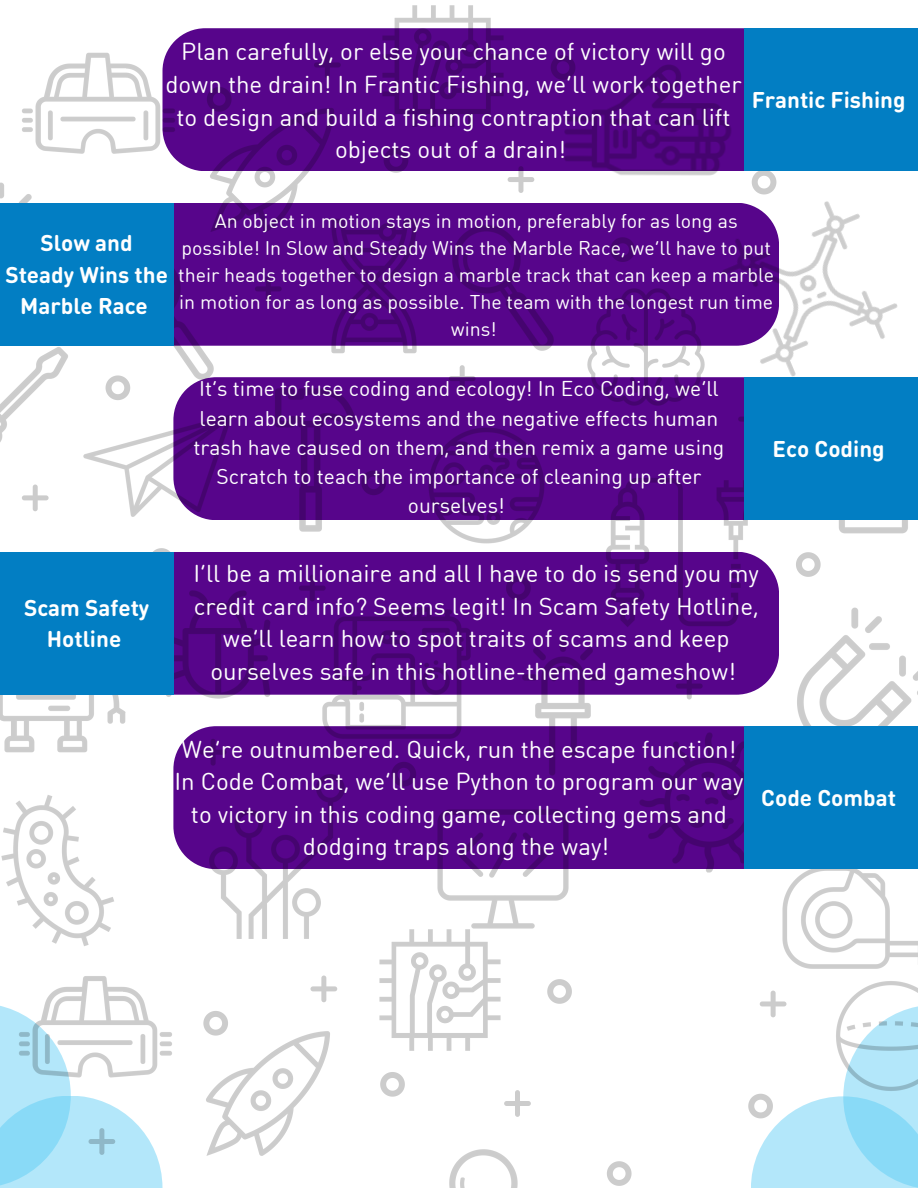
<style>
.page{position:relative;width:918px;height:1188px;background:#fff}
.page>*{position:absolute;margin:0;border:0;box-sizing:border-box;transform-origin:0 0}
.t1{font:24px/32.7px "DIN Round Web W03";color:#fff;text-align:center}
.t2{font:700 22.5px/31.5px "DIN Round Web W04";color:#fff;text-align:center}
.t3{font:21px/29.2px "DIN Round Web W03";color:#fff;text-align:center}
.t4{font:19.5px/27px "DIN Round Web W03";color:#fff;text-align:center}
</style>
<div class="page">
<svg style="left:0;top:1141px;width:163px;height:47px;background:#abe4f9"></svg>
<svg style="left:751px;top:1108px;width:92px;height:80px;background:#bdeafa"></svg>
<svg style="left:843px;top:1128px;width:60px;height:60px;background:#9cdff8"></svg>
<div style="left:213px;top:28px;width:308px;height:143px;background:#57058b"></div>
<div style="left:188px;top:726px;width:421px;height:143px;background:#57058b"></div>
<img style="left:22px;top:28px;width:191px;height:189px">
<img style="left:177px;top:737px;width:219px;height:239px">
<img style="left:173px;top:227px;width:80px;height:132px">
<img style="left:0;top:369px;width:50px;height:143px">
<img style="left:50px;top:359px;width:148px;height:214px">
<img style="left:0;top:139px;width:115px;height:230px">
<img style="left:182px;top:80px;width:179px;height:179px">
<img style="left:0;top:538px;width:174px;height:214px">
<svg style="left:255px;top:276px;width:15px;height:26px"></svg>
<svg style="left:105px;top:375px;width:25px;height:25px"></svg>
<svg style="left:207px;top:87px;width:25px;height:25px"></svg>
<svg style="left:22px;top:485px;width:27px;height:26px"></svg>
<img style="left:149px;top:573px;width:141px;height:141px">
<svg style="left:149px;top:548px;width:25px;height:25px"></svg>
<svg style="left:200px;top:739px;width:27px;height:27px"></svg>
<img style="left:1px;top:752px;width:177px;height:161px">
<img style="left:354px;top:5px;width:167px;height:151px">
<svg style="left:314px;top:52px;width:27px;height:26px"></svg>
<img style="left:409px;top:780px;width:189px;height:149px">
<img style="left:609px;top:726px;width:136px;height:147px">
<img style="left:741px;top:607px;width:177px;height:198px">
<svg style="left:391px;top:780px;width:25px;height:7px"></svg>
<img style="left:772px;top:869px;width:146px;height:149px">
<img style="left:521px;top:28px;width:224px;height:218px">
<svg style="left:551px;top:55px;width:25px;height:25px"></svg>
<img style="left:839px;top:520px;width:69px;height:14px">
<img style="left:665px;top:144px;width:233px;height:290px">
<svg style="left:752px;top:171px;width:25px;height:24px"></svg>
<img style="left:198px;top:343px;width:182px;height:234px">
<svg style="left:361px;top:470px;width:19px;height:25px"></svg>
<img style="left:270px;top:183px;width:207px;height:207px">
<svg style="left:383px;top:148px;width:26px;height:25px"></svg>
<img style="left:290px;top:566px;width:213px;height:214px">
<img style="left:413px;top:198px;width:181px;height:180px">
<svg style="left:508px;top:166px;width:26px;height:27px"></svg>
<img style="left:452px;top:595px;width:222px;height:222px">
<svg style="left:676px;top:673px;width:27px;height:26px"></svg>
<img style="left:570px;top:441px;width:221px;height:222px">
<svg style="left:796px;top:552px;width:25px;height:25px"></svg>
<img style="left:380px;top:379px;width:213px;height:213px">
<svg style="left:449px;top:365px;width:27px;height:27px"></svg>
<svg style="left:506px;top:576px;width:25px;height:24px"></svg>
<img style="left:561px;top:262px;width:170px;height:170px">
<svg style="left:610px;top:237px;width:25px;height:25px"></svg>
<svg style="left:738px;top:406px;width:7px;height:26px"></svg>
<div style="left:745px;top:28px;width:173px;height:143px;background:#027ec3"></div>
<div style="left:0;top:203px;width:173px;height:143px;background:#027ec3"></div>
<div style="left:0;top:552px;width:173px;height:143px;background:#027ec3"></div>
<div style="left:745px;top:377px;width:173px;height:143px;background:#027ec3"></div>
<div style="left:745px;top:726px;width:173px;height:143px;background:#027ec3"></div>
<img style="left:0;top:913px;width:210px;height:228px">
<img style="left:179px;top:1004px;width:151px;height:152px">
<svg style="left:203px;top:1011px;width:25px;height:25px"></svg>
<svg style="left:88px;top:1128px;width:27px;height:27px"></svg>
<img style="left:799px;top:944px;width:119px;height:184px">
<img style="left:903px;top:1126px;width:15px;height:62px">
<img style="left:350px;top:901px;width:179px;height:150px">
<svg style="left:310px;top:976px;width:27px;height:26px"></svg>
<svg style="left:547px;top:979px;width:25px;height:25px"></svg>
<svg style="left:748px;top:1094px;width:25px;height:25px"></svg>
<svg style="left:760px;top:991px;width:27px;height:26px"></svg>
<svg style="left:380px;top:1072px;width:25px;height:25px"></svg>
<img style="left:449px;top:1149px;width:69px;height:39px">
<svg style="left:504px;top:1090px;width:27px;height:27px"></svg>
<svg style="left:607px;top:1161px;width:25px;height:25px"></svg>
<p class="t1" style="left:165px;top:34px;width:578px">Plan carefully, or else your chance of victory will go down the drain! In Frantic Fishing, we’ll work together to design and build a fishing contraption that can lift objects out of a drain!</p>
<p class="t2" style="left:752px;top:83px;width:156px">Frantic Fishing</p>
<p class="t2" style="left:5px;top:226px;width:164px">Slow and<br>Steady Wins the<br>Marble Race</p>
<p class="t4" style="left:178px;top:206px;width:598px">An object in motion stays in motion, preferably for as long as possible! In Slow and Steady Wins the Marble Race, we’ll have to put their heads together to design a marble track that can keep a marble in motion for as long as possible. The team with the longest run time wins!</p>
<p class="t3" style="left:194px;top:373px;width:532px">It’s time to fuse coding and ecology! In Eco Coding, we’ll learn about ecosystems and the negative effects human trash have caused on them, and then remix a game using Scratch to teach the importance of cleaning up after ourselves!</p>
<p class="t2" style="left:773px;top:432px;width:114px">Eco Coding</p>
<p class="t2" style="left:24px;top:591px;width:127px">Scam Safety<br>Hotline</p>
<p class="t1" style="left:194px;top:556px;width:567px">I’ll be a millionaire and all I have to do is send you my credit card info? Seems legit! In Scam Safety Hotline, we’ll learn how to spot traits of scams and keep ourselves safe in this hotline-themed gameshow!</p>
<p class="t1" style="left:174px;top:732px;width:571px">We’re outnumbered. Quick, run the escape function!<br>In Code Combat, we’ll use Python to program our way to victory in this coding game, collecting gems and dodging traps along the way!</p>
<p class="t2" style="left:761px;top:781px;width:136px">Code Combat</p>
</div>
